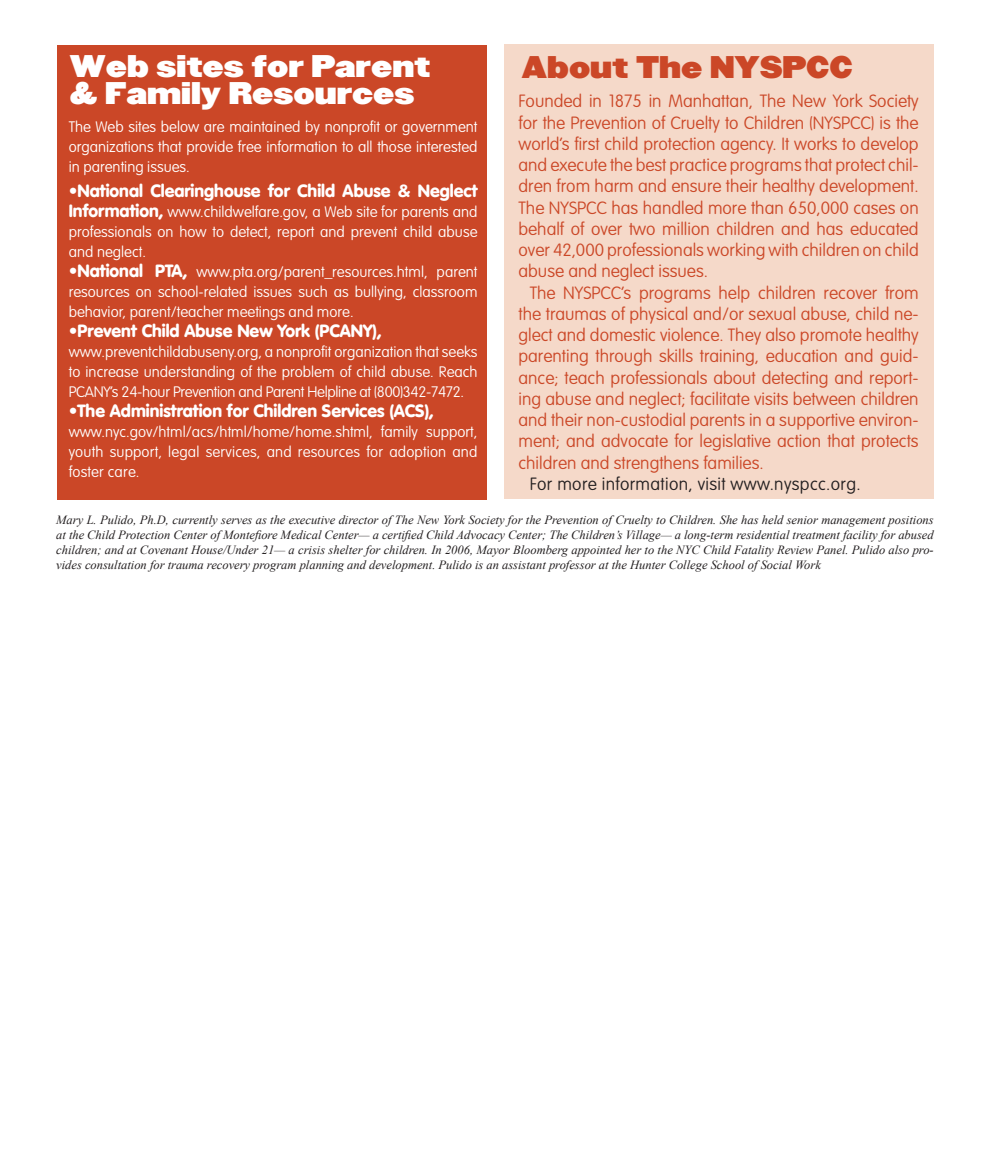
<style>
.page{position:relative;width:990px;height:1170px;background:#fff}
.page>*{position:absolute;margin:0;border:0;box-sizing:border-box;transform-origin:0 0}
.t1{font:27.5px/27.5px "SI Heavyweight A";color:#fff}
.t2{font:27.5px "SI Heavyweight A";color:#cb4727}
.t3{font:100 17.5px/21.2px "VAG Rounded";color:#cb4727;text-align:justify}
.t4{font:900 17.5px "VAG Rounded";color:#fff}
.t5{font:100 17.5px "VAG Rounded";letter-spacing:.02em;color:#231f20}
.t6{font:100 15px/20px "VAG Rounded";color:#fff;text-align:justify}
.t7{font:italic 12.5px/15px "Times New Roman";color:#231f20;text-align:justify}
.s1{font-weight:900;font-size:17.5px}
</style>
<div class="page">
<div style="left:504px;top:44px;width:430px;height:455px;background:#f5d9c9"></div>
<div style="left:57px;top:45px;width:430px;height:455px;background:#cb4727"></div>
<h1 class="t1" style="left:70px;top:54px;width:362px">Web sites for Parent &amp; Family Resources</h1>
<h1 class="t2" style="left:522px;top:49px;width:333px">About The NYSPCC</h1>
<p class="t3" style="left:518px;top:91px;width:402px">Founded in 1875 in Manhattan, The New York Society for the Prevention of Cruelty to Children (NYSPCC) is the world’s first child protection agency. It works to develop and execute the best practice programs that protect chil&shy;dren from harm and ensure their healthy development.<br>The NYSPCC has handled more than 650,000 cases on behalf of over two million children and has educated over 42,000 professionals working with children on child abuse and neglect issues.</p>
<p class="t3" style="left:518px;top:282px;width:402px;text-indent:11px">The NYSPCC’s programs help children recover from the traumas of physical and/or sexual abuse, child ne&shy;glect and domestic violence. They also promote healthy parenting through skills training, education and guid&shy;ance; teach professionals about detecting and report&shy;ing abuse and neglect; facilitate visits between children and their non-custodial parents in a supportive environ&shy;ment; and advocate for legislative action that protects children and strengthens families.</p>
<p class="t5" style="left:530px;top:474px;width:332px">For more information, visit www.nyspcc.org.</p>
<p class="t7" style="left:56px;top:512px;width:879px">Mary L. Pulido, Ph.D, currently serves as the executive director of The New York Society for the Prevention of Cruelty to Children. She has held senior management positions at the Child Protection Center of Montefiore Medical Center— a certified Child Advocacy Center; The Children’s Village— a long-term residential treatment facility for abused children; and at Covenant House/Under 21— a crisis shelter for children. In 2006, Mayor Bloomberg appointed her to the NYC Child Fatality Review Panel. Pulido also pro&shy;vides consultation for trauma recovery program planning and development. Pulido is an assistant professor at the Hunter College School of Social Work</p>
<p class="t6" style="left:69px;top:116px;width:410px">The Web sites below are maintained by nonprofit or government organizations that provide free information to all those interested in parenting issues.</p>
<p class="t4" style="left:69px;top:181px;width:410px">•National Clearinghouse for Child Abuse &amp; Neglect</p>
<p class="t6" style="left:69px;top:202px;width:410px"><span class="s1">Information,</span> www.childwelfare.gov, a Web site for parents and professionals on how to detect, report and prevent child abuse and neglect.</p>
<p class="t6" style="left:69px;top:262px;width:410px"><span class="s1">•National PTA,</span> www.pta.org/parent_resources.html, parent resources on school-related issues such as bullying, classroom behavior, parent/teacher meetings and more.</p>
<p class="t4" style="left:69px;top:321px;width:315px">•Prevent Child Abuse New York (PCANY),</p>
<p class="t6" style="left:69px;top:342px;width:410px">www.preventchildabuseny.org, a nonprofit organization that seeks to increase understanding of the problem of child abuse. Reach PCANY’s 24-hour Prevention and Parent Helpline at (800)342-7472.</p>
<p class="t4" style="left:69px;top:401px;width:367px">•The Administration for Children Services (ACS),</p>
<p class="t6" style="left:69px;top:422px;width:410px">www.nyc.gov/html/acs/html/home/home.shtml, family support, youth support, legal services, and resources for adoption and foster care.</p>
</div>
